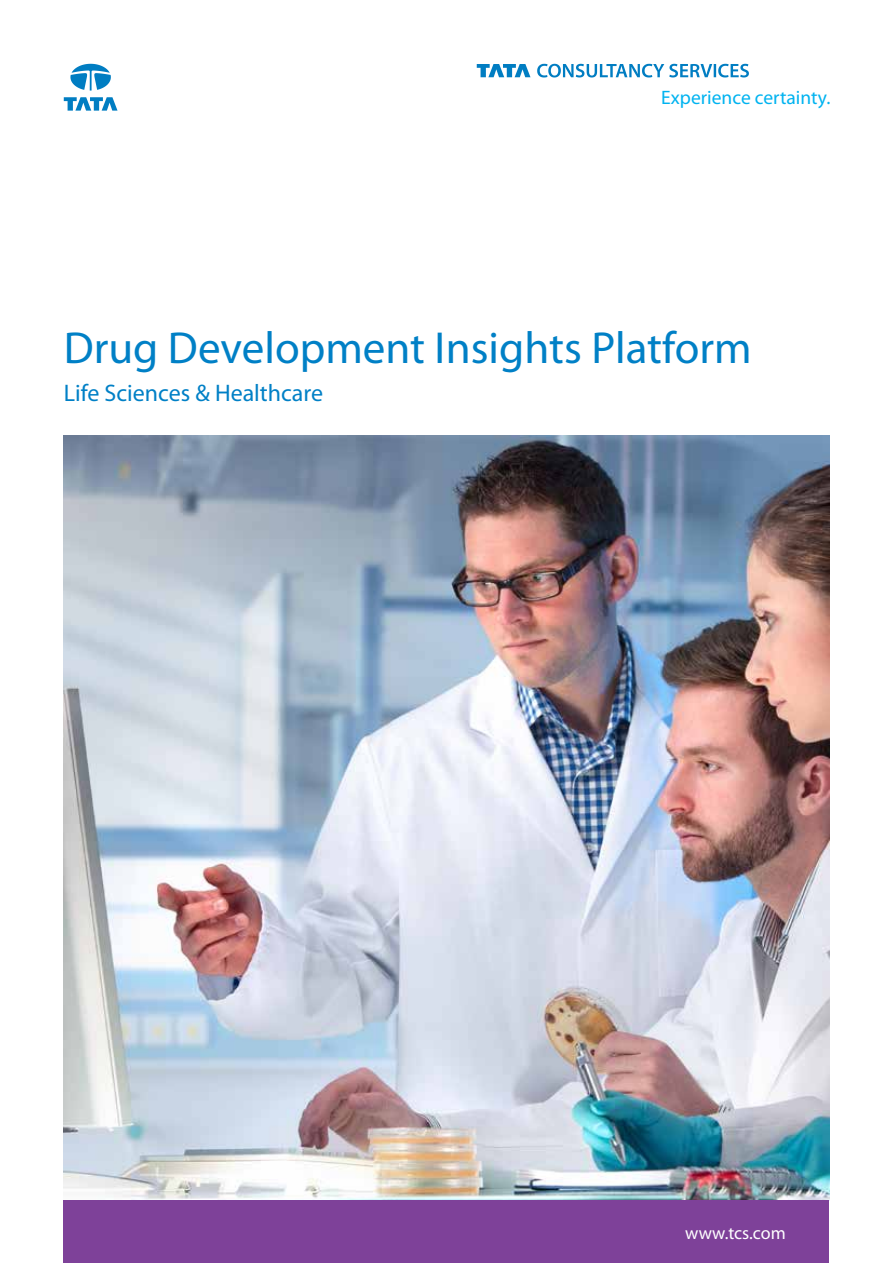
<style>
.page{position:relative;width:893px;height:1263px;background:#fff}
.page>*{position:absolute;margin:0;border:0;box-sizing:border-box;transform-origin:0 0}
.t1{font:45px "Myriad Pro";color:#0080c6}
.t2{font:24px "Myriad Pro";color:#0080c6}
.t3{font:19.5px "Myriad Pro";color:#00b3f0}
.t4{font:18px "Myriad Pro";color:#fff}
</style>
<div class="page">
<svg style="left:64px;top:64px;width:54px;height:47px"></svg>
<svg style="left:477px;top:64px;width:272px;height:13px"></svg>
<img style="left:64px;top:435px;width:765px;height:766px">
<div style="left:64px;top:1201px;width:765px;height:62px;background:#7e4199"></div>
<p class="t3" style="left:661px;top:86px;width:171px">Experience certainty.</p>
<p class="t1" style="left:64px;top:324px;width:689px">Drug Development Insights Platform</p>
<p class="t2" style="left:64px;top:379px;width:261px">Life Sciences &amp; Healthcare</p>
<p class="t4" style="left:685px;top:1223px;width:102px">www.tcs.com</p>
</div>
